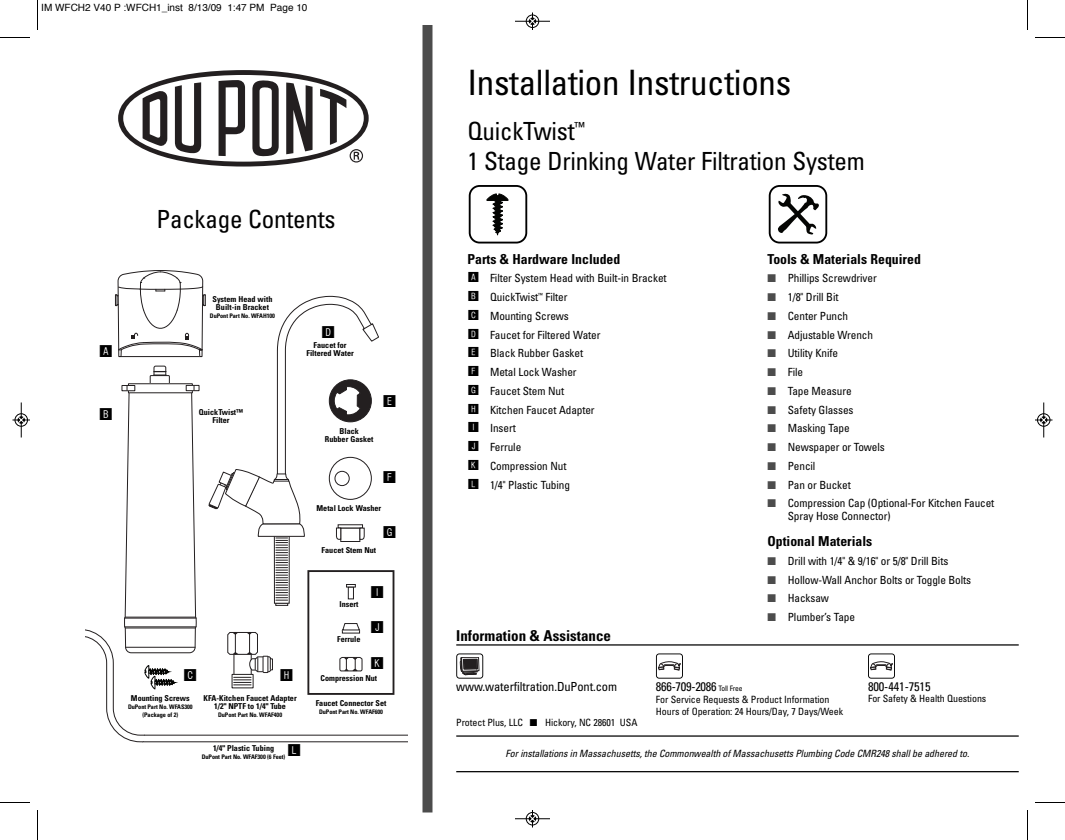
<style>
.page{position:relative;width:1065px;height:840px;background:#fff}
.page>*{position:absolute;margin:0;border:0;box-sizing:border-box;transform-origin:0 0}
.t1{font:condensed 35px "Univers";letter-spacing:-.01em;color:#000}
.t2{font:condensed 25px/30px "Univers";letter-spacing:-.01em;color:#000}
.t3{font:16.25px "Square Frame Neg";color:#000}
.t4{font:700 condensed 15px "Univers";color:#000}
.t5{font:700 condensed 13.75px "Univers";color:#000}
.t6{font:condensed 12.5px "Univers";letter-spacing:-.01em;color:#000}
.t7{font:condensed 11.25px/18.8px "Univers";letter-spacing:-.01em;color:#000}
.t8{font:condensed 10px/11.9px "Univers";letter-spacing:-.01em;color:#000}
.t9{font:italic condensed 10px "Univers";letter-spacing:-.01em;color:#000}
.t10{font:10px "Helvetica";color:#000}
.t11{font:700 condensed 8.12px/8.1px "Univers";color:#000;text-align:center}
.t12{font:700 condensed 6.25px/8.1px "Univers";letter-spacing:-.01em;color:#000;text-align:center}
.s1{font-family:"Square Frame Neg";font-stretch:normal;font-size:13.75px}
.s2{color:#4c4c4c}
.s3{font-size:7.5px}
</style>
<div class="page">
<svg style="left:85px;top:629px;width:323px;height:113px"></svg>
<svg style="left:115px;top:270px;width:264px;height:473px"></svg>
<div style="left:307px;top:570px;width:87px;height:125px;border:2px solid #231f20"></div>
<svg style="left:118px;top:70px;width:251px;height:97px"></svg>
<svg style="left:469px;top:185px;width:58px;height:59px"></svg>
<svg style="left:769px;top:185px;width:58px;height:59px"></svg>
<hr style="left:456px;top:735px;width:563px;height:2px;background:#000">
<hr style="left:456px;top:771px;width:563px;height:1px;background:#000">
<svg style="left:456px;top:653px;width:27px;height:26px"></svg>
<svg style="left:656px;top:653px;width:27px;height:26px"></svg>
<svg style="left:868px;top:653px;width:27px;height:26px"></svg>
<hr style="left:456px;top:644px;width:563px;height:2px;background:#000">
<div style="left:423px;top:25px;width:10px;height:787px;background:#4c4c4c"></div>
<hr style="left:37px;top:0;width:1px;height:30px;background:#000">
<hr style="left:0;top:37px;width:30px;height:1px;background:#000">
<hr style="left:1027px;top:0;width:1px;height:30px;background:#000">
<hr style="left:1035px;top:37px;width:30px;height:1px;background:#000">
<hr style="left:37px;top:810px;width:1px;height:30px;background:#000">
<hr style="left:0;top:802px;width:30px;height:1px;background:#000">
<hr style="left:1027px;top:810px;width:1px;height:30px;background:#000">
<hr style="left:1035px;top:802px;width:30px;height:1px;background:#000">
<hr style="left:515px;top:21px;width:35px;height:1px;background:#000">
<div style="left:526px;top:15px;width:13px;height:13px;border:1px solid #000;border-radius:50%"></div>
<svg style="left:529px;top:12px;width:7px;height:18px"></svg>
<hr style="left:515px;top:819px;width:35px;height:1px;background:#000">
<div style="left:526px;top:812px;width:13px;height:13px;border:1px solid #000;border-radius:50%"></div>
<svg style="left:529px;top:810px;width:7px;height:18px"></svg>
<div style="left:15px;top:413px;width:13px;height:14px;border:1px solid #fff;border-radius:50%"></div>
<hr style="left:21px;top:402px;width:1px;height:36px;background:#000">
<div style="left:15px;top:414px;width:13px;height:12px;border:1px solid #000;border-radius:50%"></div>
<svg style="left:12px;top:417px;width:18px;height:6px"></svg>
<div style="left:1037px;top:413px;width:13px;height:14px;border:1px solid #fff;border-radius:50%"></div>
<hr style="left:1044px;top:402px;width:1px;height:36px;background:#000">
<div style="left:1037px;top:414px;width:13px;height:12px;border:1px solid #000;border-radius:50%"></div>
<svg style="left:1035px;top:417px;width:17px;height:6px"></svg>
<p class="t10" style="left:41px;top:4px;width:268px">IM WFCH2 V40 P :WFCH1_inst 8/13/09 1:47 PM Page 10</p>
<h2 class="t2" style="left:156px;top:206px;width:181px">Package Contents</h2>
<h3 class="t3" style="left:99px;top:342px;width:16px">A</h3>
<h3 class="t3" style="left:99px;top:405px;width:16px">B</h3>
<p class="t11" style="left:213px;top:295px;width:61px">System Head with<br>Built-in Bracket</p>
<p class="t12" style="left:210px;top:312px;width:67px">DuPont Part No. WFAH100</p>
<h3 class="t3" style="left:321px;top:323px;width:16px">D</h3>
<p class="t11" style="left:306px;top:342px;width:49px">Faucet for<br>Filtered Water</p>
<p class="t11" style="left:199px;top:409px;width:46px">QuickTwist™<br>Filter</p>
<h3 class="t3" style="left:183px;top:666px;width:16px">C</h3>
<h3 class="t3" style="left:279px;top:666px;width:16px">H</h3>
<p class="t11" style="left:131px;top:695px;width:60px">Mounting Screws</p>
<p class="t12" style="left:128px;top:704px;width:66px">DuPont Part No. WFAS300 (Package of 2)</p>
<p class="t11" style="left:204px;top:695px;width:95px">KFA-Kitchen Faucet Adapter<br>1/2" NPTF to 1/4" Tube</p>
<p class="t12" style="left:218px;top:712px;width:65px">DuPont Part No. WFAF400</p>
<p class="t11" style="left:325px;top:428px;width:50px">Black<br>Rubber Gasket</p>
<h3 class="t3" style="left:383px;top:391px;width:16px">E</h3>
<h3 class="t3" style="left:383px;top:468px;width:16px">F</h3>
<p class="t11" style="left:317px;top:504px;width:66px">Metal Lock Washer</p>
<p class="t11" style="left:322px;top:546px;width:56px">Faucet Stem Nut</p>
<h3 class="t3" style="left:383px;top:523px;width:16px">G</h3>
<h3 class="t3" style="left:370px;top:583px;width:16px">I</h3>
<p class="t11" style="left:339px;top:601px;width:20px">Insert</p>
<p class="t11" style="left:337px;top:636px;width:25px">Ferrule</p>
<p class="t11" style="left:321px;top:675px;width:58px">Compression Nut</p>
<p class="t11" style="left:316px;top:700px;width:72px">Faucet Connector Set</p>
<p class="t12" style="left:319px;top:708px;width:65px">DuPont Part No. WFAF600</p>
<h3 class="t3" style="left:370px;top:618px;width:16px">J</h3>
<h3 class="t3" style="left:370px;top:653px;width:16px">K</h3>
<h3 class="t3" style="left:287px;top:741px;width:16px">L</h3>
<p class="t11" style="left:213px;top:745px;width:63px">1/4" Plastic Tubing</p>
<p class="t12" style="left:202px;top:754px;width:85px">DuPont Part No. WFAF300 (6 Feet)</p>
<h1 class="t1" style="left:468px;top:70px;width:325px">Installation Instructions</h1>
<h2 class="t2" style="left:468px;top:118px;width:399px">QuickTwist<sup>™<br></sup>1 Stage Drinking Water Filtration System</h2>
<p class="t5" style="left:468px;top:254px;width:154px">Parts &amp; Hardware Included</p>
<p class="t7" style="left:468px;top:270px;width:201px"><span class="s1">A</span> Filter System Head with Built-in Bracket<br><span class="s1">B</span> QuickTwist<sup>™</sup> Filter<br><span class="s1">C</span> Mounting Screws<br><span class="s1">D</span> Faucet for Filtered Water<br><span class="s1">E</span> Black Rubber Gasket<br><span class="s1">F</span> Metal Lock Washer<br><span class="s1">G</span> Faucet Stem Nut<br><span class="s1">H</span> Kitchen Faucet Adapter<br><span class="s1">I</span> Insert<br><span class="s1">J</span> Ferrule<br><span class="s1">K</span> Compression Nut<br><span class="s1">L</span> 1/4" Plastic Tubing</p>
<h3 class="t4" style="left:456px;top:630px;width:156px">Information &amp; Assistance</h3>
<p class="t5" style="left:768px;top:254px;width:155px">Tools &amp; Materials Required</p>
<p class="t7" style="left:768px;top:270px;width:111px"><span class="s2">■</span> Phillips Screwdriver</p>
<p class="t7" style="left:768px;top:289px;width:73px"><span class="s2">■</span> 1/8" Drill Bit</p>
<p class="t7" style="left:768px;top:307px;width:82px"><span class="s2">■</span> Center Punch</p>
<p class="t7" style="left:768px;top:326px;width:107px"><span class="s2">■</span> Adjustable Wrench</p>
<p class="t7" style="left:768px;top:345px;width:72px"><span class="s2">■</span> Utility Knife</p>
<p class="t7" style="left:768px;top:364px;width:37px"><span class="s2">■</span> File</p>
<p class="t7" style="left:768px;top:382px;width:86px"><span class="s2">■</span> Tape Measure</p>
<p class="t7" style="left:768px;top:401px;width:88px"><span class="s2">■</span> Safety Glasses</p>
<p class="t7" style="left:768px;top:420px;width:84px"><span class="s2">■</span> Masking Tape</p>
<p class="t7" style="left:768px;top:439px;width:119px"><span class="s2">■</span> Newspaper or Towels</p>
<p class="t7" style="left:768px;top:457px;width:49px"><span class="s2">■</span> Pencil</p>
<p class="t7" style="left:768px;top:476px;width:85px"><span class="s2">■</span> Pan or Bucket</p>
<p class="t7" style="left:788px;top:498px;width:208px;line-height:12.5px;text-indent:-20px"><span class="s2">■</span> Compression Cap (Optional-For Kitchen Faucet<br>Spray Hose Connector)</p>
<p class="t5" style="left:768px;top:536px;width:106px">Optional Materials</p>
<p class="t7" style="left:768px;top:552px;width:182px"><span class="s2">■</span> Drill with 1/4" &amp; 9/16" or 5/8" Drill Bits</p>
<p class="t7" style="left:768px;top:571px;width:205px"><span class="s2">■</span> Hollow-Wall Anchor Bolts or Toggle Bolts</p>
<p class="t7" style="left:768px;top:590px;width:63px"><span class="s2">■</span> Hacksaw</p>
<p class="t7" style="left:768px;top:609px;width:89px"><span class="s2">■</span> Plumber’s Tape</p>
<p class="t6" style="left:456px;top:682px;width:162px">www.waterfiltration.DuPont.com</p>
<p class="t8" style="left:456px;top:717px;width:183px">Protect Plus, LLC ■ Hickory, NC 28601 USA</p>
<p class="t6" style="left:656px;top:682px;width:88px">866-709-2086 <span class="s3">Toll Free</span></p>
<p class="t8" style="left:656px;top:694px;width:189px">For Service Requests &amp; Product Information<br>Hours of Operation: 24 Hours/Day, 7 Days/Week</p>
<p class="t6" style="left:868px;top:682px;width:64px">800-441-7515</p>
<p class="t8" style="left:868px;top:694px;width:120px">For Safety &amp; Health Questions</p>
<p class="t9" style="left:506px;top:750px;width:465px">For installations in Massachusetts, the Commonwealth of Massachusetts Plumbing Code CMR248 shall be adhered to.</p>
</div>
